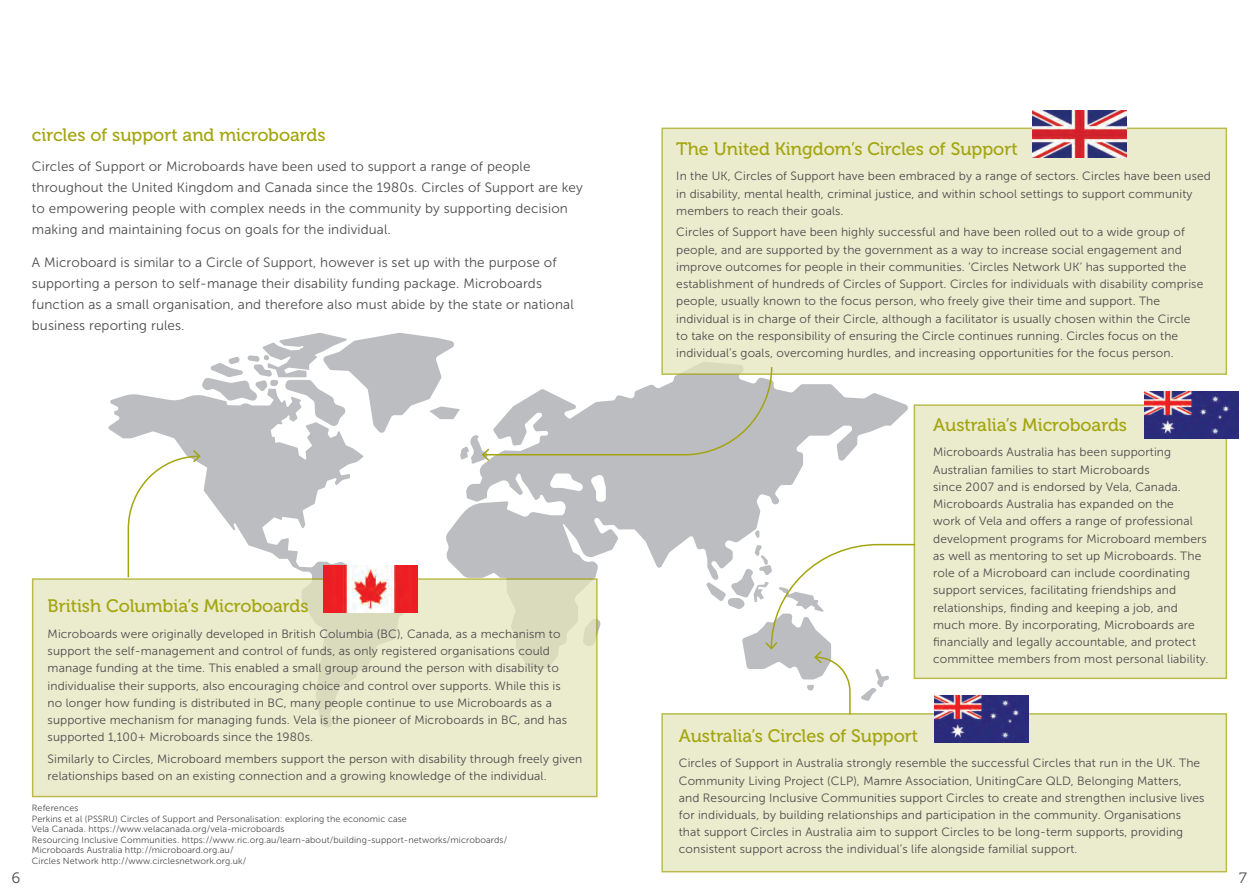
<style>
.page{position:relative;width:1259px;height:893px;background:#fff}
.page>*{position:absolute;margin:0;border:0;box-sizing:border-box;transform-origin:0 0}
.sub_heading{font:18px "Museo 500";color:#a3a50e}
.t1{font:15px "Museo 300";color:#4b4c4d}
.body{font:13.5px/21px "Museo Sans 300";letter-spacing:.01em;color:#4b4c4d}
.body_smaller_-_tight{font:12px/17.2px "Museo Sans 300";letter-spacing:.01em;color:#4b4c4d}
.body-2{font:9px "Museo Sans 300";letter-spacing:.01em;color:#4b4c4d}
</style>
<div class="page">
<svg style="left:108px;top:333px;width:800px;height:395px"></svg>
<svg style="left:32px;top:578px;width:565px;height:219px;background:#e8e8c9"></svg>
<div style="left:913px;top:404px;width:314px;height:275px;background:#ebebcd"></div>
<div style="left:661px;top:713px;width:566px;height:159px;background:#ebebcd"></div>
<div style="left:661px;top:128px;width:566px;height:247px;background:#ebebcd"></div>
<svg style="left:127px;top:448px;width:75px;height:131px"></svg>
<svg style="left:763px;top:543px;width:153px;height:173px"></svg>
<svg style="left:460px;top:366px;width:313px;height:99px"></svg>
<img style="left:324px;top:566px;width:93px;height:46px">
<img style="left:935px;top:695px;width:93px;height:47px">
<img style="left:1144px;top:392px;width:94px;height:47px">
<img style="left:1032px;top:111px;width:94px;height:46px">
<p class="sub_heading" style="left:32px;top:125px;width:295px">circles of support and microboards</p>
<p class="body" style="left:32px;top:156px;width:552px">Circles of Support or Microboards have been used to support a range of people throughout the United Kingdom and Canada since the 1980s. Circles of Support are key to empowering people with complex needs in the community by supporting decision making and maintaining focus on goals for the individual.</p>
<p class="body" style="left:32px;top:252px;width:543px">A Microboard is similar to a Circle of Support, however is set up with the purpose of supporting a person to self-manage their disability funding package. Microboards function as a small organisation, and therefore also must abide by the state or national business reporting rules.</p>
<p class="sub_heading" style="left:48px;top:596px;width:262px">British Columbia’s Microboards</p>
<p class="body_smaller_-_tight" style="left:48px;top:625px;width:521px">Microboards were originally developed in British Columbia (BC), Canada, as a mechanism to support the self-management and control of funds, as only registered organisations could manage funding at the time. This enabled a small group around the person with disability to individualise their supports, also encouraging choice and control over supports. While this is no longer how funding is distributed in BC, many people continue to use Microboards as a supportive mechanism for managing funds. Vela is the pioneer of Microboards in BC, and has supported 1,100+ Microboards since the 1980s.</p>
<p class="body_smaller_-_tight" style="left:48px;top:750px;width:536px">Similarly to Circles, Microboard members support the person with disability through freely given relationships based on an existing connection and a growing knowledge of the individual.</p>
<p class="body-2" style="left:32px;top:803px;width:48px">References</p>
<p class="body-2" style="left:32px;top:814px;width:376px">Perkins et al (PSSRU) Circles of Support and Personalisation: exploring the economic case</p>
<p class="body-2" style="left:32px;top:824px;width:254px">Vela Canada. https://www.velacanada.org/vela-microboards</p>
<p class="body-2" style="left:32px;top:835px;width:477px">Resourcing Inclusive Communities. https://www.ric.org.au/learn-about/building-support-networks/microboards/</p>
<p class="body-2" style="left:32px;top:845px;width:203px">Microboards Australia http://microboard.org.au/</p>
<p class="body-2" style="left:32px;top:856px;width:216px">Circles Network http://www.circlesnetwork.org.uk/</p>
<p class="sub_heading" style="left:676px;top:139px;width:343px">The United Kingdom’s Circles of Support</p>
<p class="body_smaller_-_tight" style="left:676px;top:168px;width:536px">In the UK, Circles of Support have been embraced by a range of sectors. Circles have been used in disability, mental health, criminal justice, and within school settings to support community members to reach their goals.</p>
<p class="body_smaller_-_tight" style="left:676px;top:224px;width:528px">Circles of Support have been highly successful and have been rolled out to a wide group of people, and are supported by the government as a way to increase social engagement and improve outcomes for people in their communities. ‘Circles Network UK’ has supported the establishment of hundreds of Circles of Support. Circles for individuals with disability comprise people, usually known to the focus person, who freely give their time and support. The individual is in charge of their Circle, although a facilitator is usually chosen within the Circle to take on the responsibility of ensuring the Circle continues running. Circles focus on the individual’s goals, overcoming hurdles, and increasing opportunities for the focus person.</p>
<p class="sub_heading" style="left:933px;top:415px;width:195px">Australia’s Microboards</p>
<p class="body_smaller_-_tight" style="left:933px;top:444px;width:277px">Microboards Australia has been supporting Australian families to start Microboards<br>since 2007 and is endorsed by Vela, Canada.<br>Microboards Australia has expanded on the<br>work of Vela and offers a range of professional development programs for Microboard members as well as mentoring to set up Microboards. The role of a Microboard can include coordinating support services, facilitating friendships and relationships, finding and keeping a job, and much more. By incorporating, Microboards are financially and legally accountable, and protect committee members from most personal liability.</p>
<p class="sub_heading" style="left:679px;top:725px;width:241px">Australia’s Circles of Support</p>
<p class="body_smaller_-_tight" style="left:679px;top:755px;width:527px">Circles of Support in Australia strongly resemble the successful Circles that run in the UK. The Community Living Project (CLP), Mamre Association, UnitingCare QLD, Belonging Matters, and Resourcing Inclusive Communities support Circles to create and strengthen inclusive lives for individuals, by building relationships and participation in the community. Organisations that support Circles in Australia aim to support Circles to be long-term supports, providing consistent support across the individual’s life alongside familial support.</p>
<p class="t1" style="left:12px;top:869px;width:10px">6</p>
<p class="t1" style="left:1239px;top:869px;width:9px">7</p>
</div>
